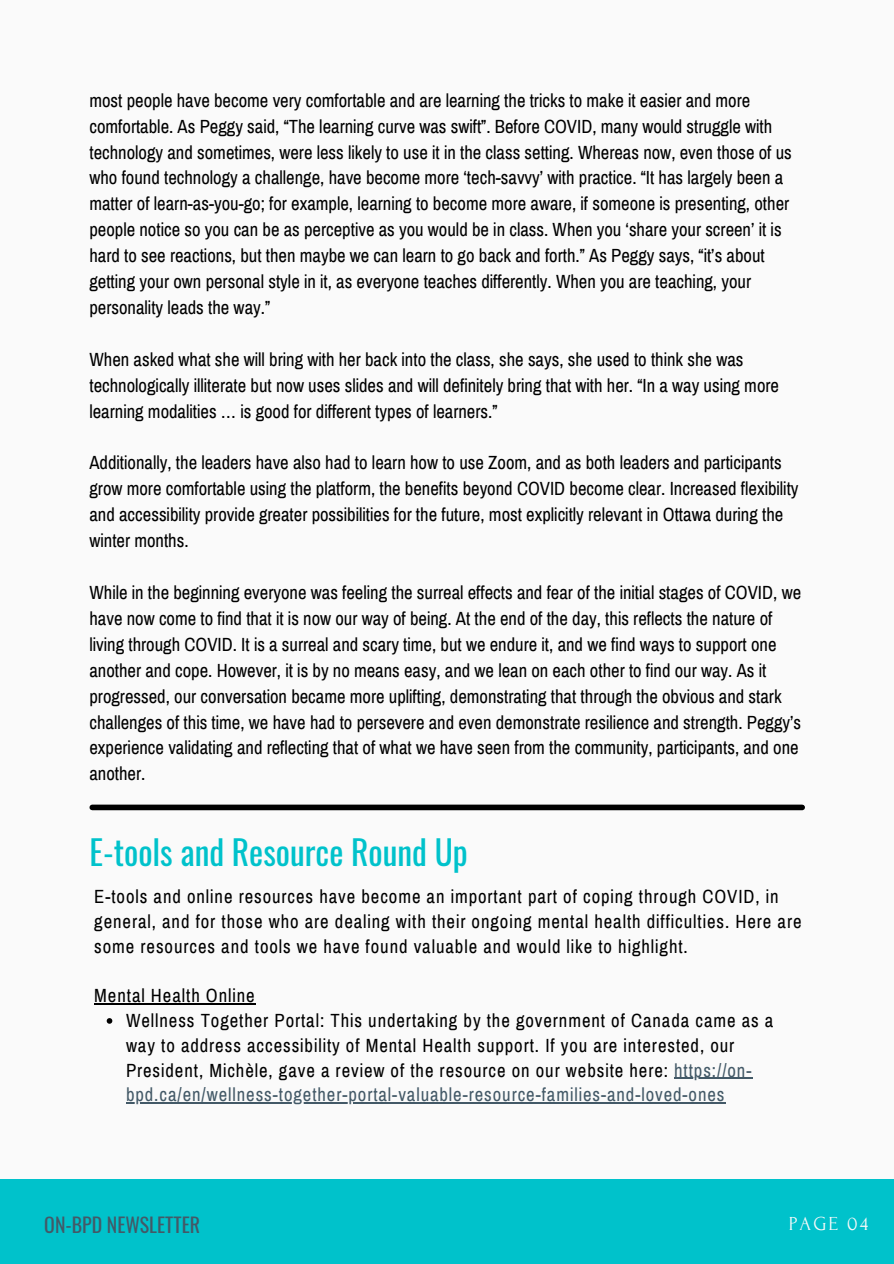
<style>
.page{position:relative;width:894px;height:1264px;background:#fff}
.page>*{position:absolute;margin:0;border:0;box-sizing:border-box;transform-origin:0 0}
.t1{font:33.45px "Oswald";color:#00c2cb}
.t2{font:19.8px "Oswald";color:#435967}
.t3{font:19.8px "Forum";letter-spacing:.1em;color:#fafafa}
.t4{font:18.6px/26px "Archivo Narrow";color:#000}
.t5{font:18.6px/24.8px "Archivo Narrow";letter-spacing:.05em;color:#000}
.s1{color:#435967}
</style>
<div class="page">
<div style="left:0;top:0;width:893px;height:1263px;background:#fafafa"></div>
<div style="left:0;top:1178px;width:893px;height:85px;background:#00c2cb"></div>
<div style="left:92px;top:804px;width:710px;height:6px;background:#000"></div>
<svg style="left:107px;top:1018px;width:5px;height:5px"></svg>
<hr style="left:674px;top:1077px;width:78px;height:1px;background:#435967">
<hr style="left:126px;top:1102px;width:599px;height:1px;background:#435967">
<hr style="left:94px;top:1003px;width:162px;height:1px;background:#000">
<p class="t4" style="left:89px;top:87px;width:703px">most people have become very comfortable and are learning the tricks to make it easier and more comfortable. As Peggy said, “The learning curve was swift”. Before COVID, many would struggle with technology and sometimes, were less likely to use it in the class setting. Whereas now, even those of us who found technology a challenge, have become more ‘tech-savvy’ with practice. “It has largely been a matter of learn-as-you-go; for example, learning to become more aware, if someone is presenting, other people notice so you can be as perceptive as you would be in class. When you ‘share your screen’ it is hard to see reactions, but then maybe we can learn to go back and forth.” As Peggy says, “it’s about getting your own personal style in it, as everyone teaches differently. When you are teaching, your personality leads the way.”</p>
<p class="t4" style="left:89px;top:346px;width:691px">When asked what she will bring with her back into the class, she says, she used to think she was technologically illiterate but now uses slides and will definitely bring that with her. “In a way using more learning modalities … is good for different types of learners.”</p>
<p class="t4" style="left:89px;top:450px;width:710px">Additionally, the leaders have also had to learn how to use Zoom, and as both leaders and participants grow more comfortable using the platform, the benefits beyond COVID become clear. Increased flexibility and accessibility provide greater possibilities for the future, most explicitly relevant in Ottawa during the winter months.</p>
<p class="t4" style="left:89px;top:579px;width:713px">While in the beginning everyone was feeling the surreal effects and fear of the initial stages of COVID, we have now come to find that it is now our way of being. At the end of the day, this reflects the nature of living through COVID. It is a surreal and scary time, but we endure it, and we find ways to support one another and cope. However, it is by no means easy, and we lean on each other to find our way. As it progressed, our conversation became more uplifting, demonstrating that through the obvious and stark challenges of this time, we have had to persevere and even demonstrate resilience and strength. Peggy’s experience validating and reflecting that of what we have seen from the community, participants, and one another.</p>
<p class="t1" style="left:89px;top:826px;width:380px">E-tools and Resource Round Up</p>
<p class="t5" style="left:94px;top:884px;width:708px">E-tools and online resources have become an important part of coping through COVID, in general, and for those who are dealing with their ongoing mental health difficulties. Here are some resources and tools we have found valuable and would like to highlight.</p>
<p class="t5" style="left:94px;top:983px;width:162px">Mental Health Online</p>
<p class="t5" style="left:126px;top:1008px;width:648px">Wellness Together Portal: This undertaking by the government of Canada came as a way to address accessibility of Mental Health support. If you are interested, our President, Michèle, gave a review of the resource on our website here: <span class="s1">https://on&shy;bpd.ca/en/wellness-together-portal-valuable-resource-families-and-loved-ones</span></p>
<p class="t2" style="left:44px;top:1209px;width:157px">ON-BPD NEWSLETTER</p>
<p class="t3" style="left:788px;top:1212px;width:81px">PAGE 04</p>
</div>
